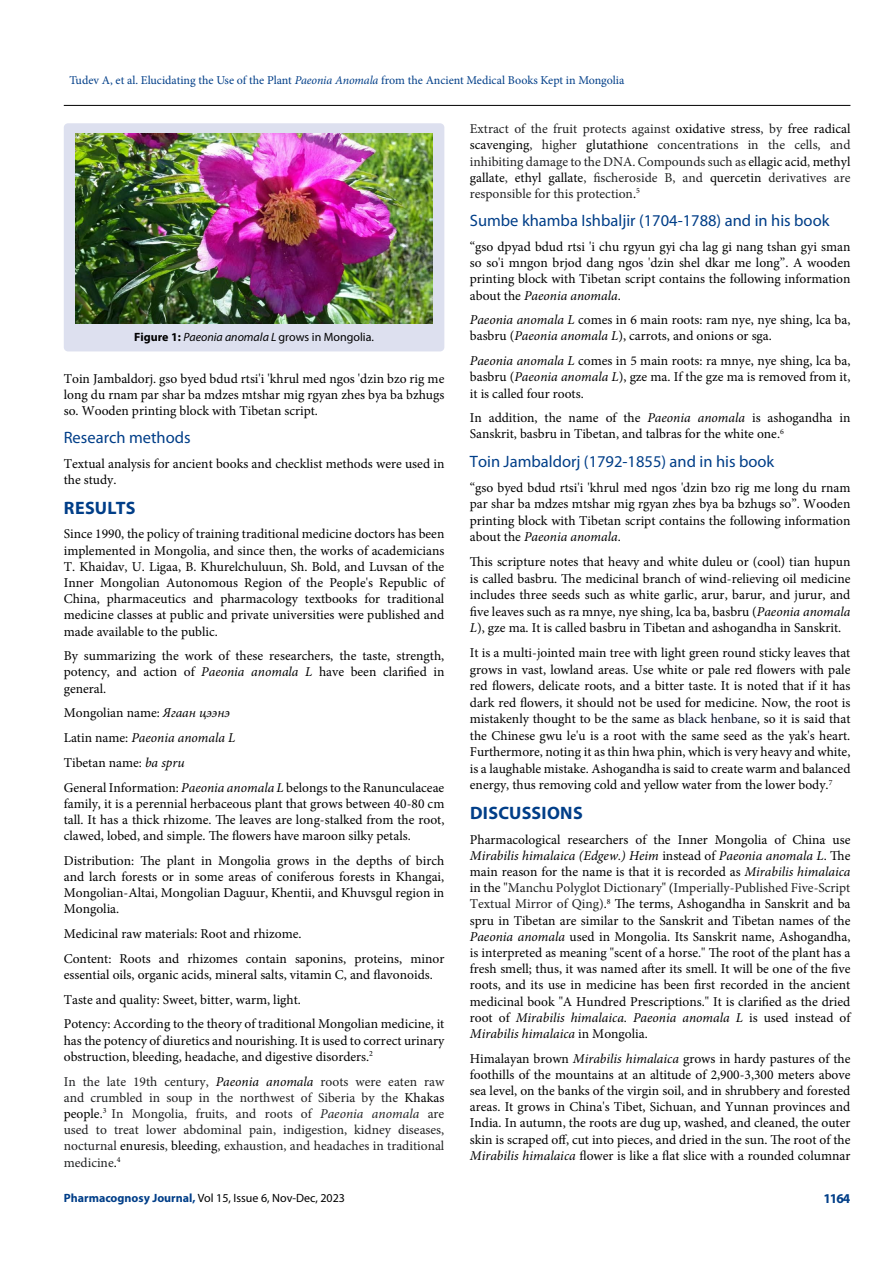
<style>
.page{position:relative;width:893px;height:1263px;background:#fff}
.page>*{position:absolute;margin:0;border:0;box-sizing:border-box;transform-origin:0 0}
.t1{font:700 18px "Myriad Pro";letter-spacing:.015em;color:#003e88}
.t2{font:16.5px "Myriad Pro";color:#003e88}
.t3{font:13.5px/16.2px "Minion Pro";color:#000;text-align:justify}
.t4{font:13.5px/16.2px "Minion Pro";color:#202122;text-align:justify}
.t5{font:700 13.5px "Myriad Pro";color:#003e88}
.t6{font:12px "Minion Pro";color:#003e88}
.t7{font:12px "Myriad Pro";color:#000}
.s1{font-style:italic}
.s2{font-weight:700}
.s3{font-style:italic;color:#000}
.s4{color:#000}
.s5{font-weight:700;color:#003e88}
.s6{color:#040c28}
.s7{color:#202122}
</style>
<div class="page">
<hr style="left:64px;top:105px;width:786px;height:1px;background:#000">
<div style="left:64px;top:123px;width:380px;height:228px;background:#dde0ef;border-radius:4px"></div>
<img style="left:76px;top:134px;width:356px;height:190px">
<p class="t6" style="left:69px;top:72px;width:556px">Tudev A, et al. Elucidating the Use of the Plant <span class="s1">Paeonia Anomala</span> from the Ancient Medical Books Kept in Mongolia</p>
<p class="t7" style="left:134px;top:330px;width:241px"><span class="s2">Figure 1:</span> <span class="s1">Paeonia anomala L</span> grows in Mongolia.</p>
<p class="t3" style="left:64px;top:370px;width:382px">Toin Jambaldorj. gso byed bdud rtsi'i 'khrul med ngos 'dzin bzo rig me long du rnam par shar ba mdzes mtshar mig rgyan zhes bya ba bzhugs so. Wooden printing block with Tibetan script.</p>
<p class="t2" style="left:64px;top:427px;width:128px">Research methods</p>
<p class="t3" style="left:64px;top:456px;width:382px">Textual analysis for ancient books and checklist methods were used in the study.</p>
<h1 class="t1" style="left:64px;top:496px;width:73px">RESULTS</h1>
<p class="t3" style="left:64px;top:526px;width:382px">Since 1990, the policy of training traditional medicine doctors has been implemented in Mongolia, and since then, the works of academicians T. Khaidav, U. Ligaa, B. Khurelchuluun, Sh. Bold, and Luvsan of the Inner Mongolian Autonomous Region of the People's Republic of China, pharmaceutics and pharmacology textbooks for traditional medicine classes at public and private universities were published and made available to the public.</p>
<p class="t3" style="left:64px;top:648px;width:382px">By summarizing the work of these researchers, the taste, strength, potency, and action of <span class="s1">Paeonia anomala L</span> have been clarified in general.</p>
<p class="t3" style="left:64px;top:701px;width:382px;line-height:24.8px;text-align:left">Mongolian name: <span class="s1">Ягаан цээнэ<br></span>Latin name: <span class="s1">Paeonia anomala L<br></span>Tibetan name: <span class="s1">ba spru<br></span>General Information: <span class="s1">Paeonia anomala L</span> belongs to the Ranunculaceae</p>
<p class="t3" style="left:64px;top:795px;width:382px">family, it is a perennial herbaceous plant that grows between 40-80 cm tall. It has a thick rhizome. The leaves are long-stalked from the root, clawed, lobed, and simple. The flowers have maroon silky petals.</p>
<p class="t3" style="left:64px;top:852px;width:382px">Distribution: The plant in Mongolia grows in the depths of birch and larch forests or in some areas of coniferous forests in Khangai, Mongolian-Altai, Mongolian Daguur, Khentii, and Khuvsgul region in Mongolia.</p>
<p class="t3" style="left:64px;top:921px;width:382px;line-height:24.8px">Medicinal raw materials: Root and rhizome.<br>Content: Roots and rhizomes contain saponins, proteins, minor</p>
<p class="t3" style="left:64px;top:962px;width:382px;line-height:24.8px;text-align:left">essential oils, organic acids, mineral salts, vitamin C, and flavonoids.<br>Taste and quality: Sweet, bitter, warm, light.<br>Potency: According to the theory of traditional Mongolian medicine, it</p>
<p class="t3" style="left:64px;top:1032px;width:382px">has the potency of diuretics and nourishing. It is used to correct urinary obstruction, bleeding, headache, and digestive disorders.<sup>2</sup></p>
<p class="t4" style="left:64px;top:1073px;width:382px">In the late 19th century, <span class="s3">Paeonia anomala</span> roots were eaten raw and crumbled in soup in the northwest of Siberia by the <span class="s4">Khakas people.</span><sup>3</sup> In Mongolia, fruits, and roots of <span class="s1">Paeonia anomala</span> are used to treat lower abdominal pain, indigestion, kidney diseases, nocturnal <span class="s4">enuresis</span>, <span class="s4">bleeding</span>, exhaustion, and headaches in traditional medicine<span class="s4">.</span><sup>4</sup></p>
<p class="t7" style="left:64px;top:1190px;width:283px"><span class="s5">Pharmacognosy Journal,</span> Vol 15, Issue 6, Nov-Dec, 2023</p>
<p class="t4" style="left:470px;top:121px;width:382px">Extract of the fruit protects against <span class="s4">oxidative stress</span>, by <span class="s4">free radical scavenging</span>, higher <span class="s4">glutathione</span> concentrations in the cells, and inhibiting damage to the DNA. Compounds such as <span class="s4">ellagic acid</span>, <span class="s4">methyl gallate</span>, <span class="s4">ethyl gallate</span>, fischeroside B, and <span class="s4">quercetin</span> derivatives are responsible for this protection<span class="s4">.</span><sup>5</sup></p>
<p class="t2" style="left:470px;top:210px;width:361px">Sumbe khamba Ishbaljir (1704-1788) and in his book</p>
<p class="t3" style="left:470px;top:239px;width:382px">“gso dpyad bdud rtsi 'i chu rgyun gyi cha lag gi nang tshan gyi sman so so'i mngon brjod dang ngos 'dzin shel dkar me long”. A wooden printing block with Tibetan script contains the following information about the <span class="s1">Paeonia anomala</span>.</p>
<p class="t3" style="left:470px;top:312px;width:382px"><span class="s1">Paeonia anomala L</span> comes in 6 main roots: ram nye, nye shing, lca ba, basbru (<span class="s1">Paeonia anomala L</span>), carrots, and onions or sga.</p>
<p class="t3" style="left:470px;top:353px;width:382px"><span class="s1">Paeonia anomala L</span> comes in 5 main roots: ra mnye, nye shing, lca ba, basbru (<span class="s1">Paeonia anomala L</span>), gze ma. If the gze ma is removed from it, it is called four roots.</p>
<p class="t3" style="left:470px;top:410px;width:382px">In addition, the name of the <span class="s1">Paeonia anomala</span> is ashogandha in<br>Sanskrit, basbru in Tibetan, and talbras for the white one.<sup>6</sup></p>
<p class="t2" style="left:470px;top:451px;width:306px">Toin Jambaldorj (1792-1855) and in his book</p>
<p class="t3" style="left:470px;top:479px;width:382px">“gso byed bdud rtsi'i 'khrul med ngos 'dzin bzo rig me long du rnam par shar ba mdzes mtshar mig rgyan zhes bya ba bzhugs so”. Wooden printing block with Tibetan script contains the following information about the <span class="s1">Paeonia anomala</span>.</p>
<p class="t3" style="left:470px;top:554px;width:382px">This scripture notes that heavy and white duleu or (cool) tian hupun is called basbru. The medicinal branch of wind-relieving oil medicine includes three seeds such as white garlic, arur, barur, and jurur, and five leaves such as ra mnye, nye shing, lca ba, basbru (<span class="s1">Paeonia anomala L</span>), gze ma. It is called basbru in Tibetan and ashogandha in Sanskrit.</p>
<p class="t3" style="left:470px;top:645px;width:382px">It is a multi-jointed main tree with light green round sticky leaves that grows in vast, lowland areas. Use white or pale red flowers with pale red flowers, delicate roots, and a bitter taste. It is noted that if it has dark red flowers, it should not be used for medicine. Now, the root is mistakenly thought to be the same as <span class="s6">black henbane</span>, so it is said that the Chinese gwu le'u is a root with the same seed as the yak's heart.<br>Furthermore, noting it as thin hwa phin, which is very heavy and white, is a laughable mistake. Ashogandha is said to create warm and balanced energy, thus removing cold and yellow water from the lower body.<sup>7</sup></p>
<h1 class="t1" style="left:470px;top:801px;width:114px">DISCUSSIONS</h1>
<p class="t3" style="left:470px;top:831px;width:382px">Pharmacological researchers of the Inner Mongolia of China use <span class="s1">Mirabilis himalaica (Edgew.) Heim</span> instead of <span class="s1">Paeonia anomala L</span>. The main reason for the name is that it is recorded as <span class="s1">Mirabilis himalaica </span>in the "<span class="s7">Manchu Polyglot Dictionary</span>" (<span class="s7">Imperially-Published Five-Script Textual Mirror of Qing)</span>.<sup>8</sup> The terms, Ashogandha in Sanskrit and ba spru in Tibetan are similar to the Sanskrit and Tibetan names of the <span class="s1">Paeonia anomala</span> used in Mongolia. Its Sanskrit name, Ashogandha, is interpreted as meaning "scent of a horse." The root of the plant has a fresh smell; thus, it was named after its smell. It will be one of the five roots, and its use in medicine has been first recorded in the ancient medicinal book "A Hundred Prescriptions." It is clarified as the dried root of <span class="s1">Mirabilis himalaica</span>. <span class="s1">Paeonia anomala L</span> is used instead of <span class="s1">Mirabilis himalaica</span> in Mongolia.</p>
<p class="t3" style="left:470px;top:1050px;width:382px">Himalayan brown <span class="s1">Mirabilis himalaica</span> grows in hardy pastures of the foothills of the mountains at an altitude of 2,900-3,300 meters above sea level, on the banks of the virgin soil, and in shrubbery and forested areas. It grows in China's Tibet, Sichuan, and Yunnan provinces and India. In autumn, the roots are dug up, washed, and cleaned, the outer skin is scraped off, cut into pieces, and dried in the sun. The root of the <span class="s1">Mirabilis himalaica</span> flower is like a flat slice with a rounded columnar</p>
<p class="t5" style="left:823px;top:1189px;width:29px">1164</p>
</div>
